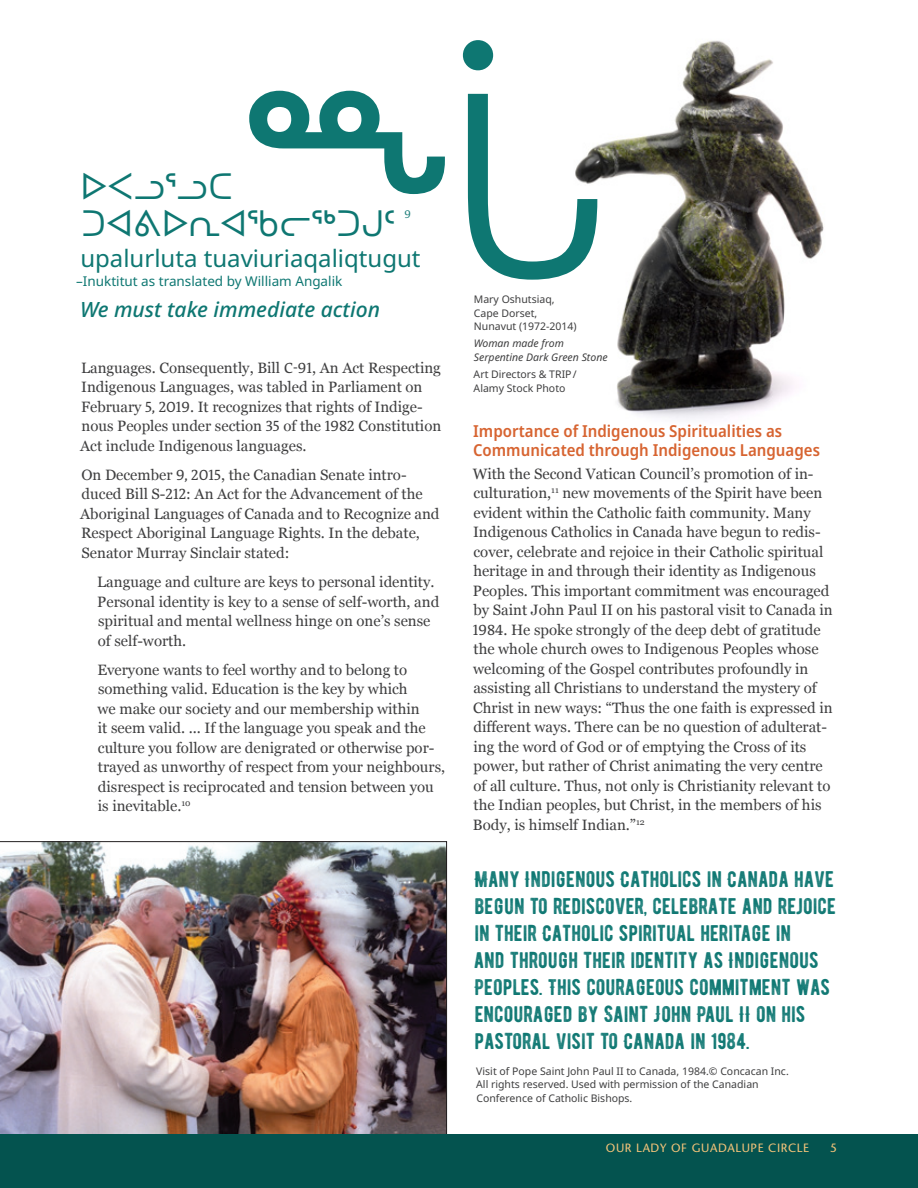
<style>
.page{position:relative;width:918px;height:1188px;background:#fff}
.page>*{position:absolute;margin:0;border:0;box-sizing:border-box;transform-origin:0 0}
.t1{font:36px "Noto Sans Canadian Aboriginal";color:#0e7772}
.t2{font:24px "Noto Sans";color:#0e7772}
.Pull_Quotes_Rough_ca{font:22.5px/27px "BERNIER Distressed";color:#0e7772}
.t3{font:italic 500 21px "Noto Sans";color:#0e7772}
.Subtitles{font:600 semi-condensed 16.5px/19.5px "Noto Sans";color:#d76431}
.Body_Copy_Main{font:15px/19.5px "Georgia";color:#3e3e3f}
.t4{font:13.5px "Noto Sans";color:#0e7772}
.t5{font:500 12px "Stone Sans Std";letter-spacing:.05em;color:#f3c379}
.t6{font:11.4px "The Antiqua B W5 Plain";color:#21807c}
.t7{font:10.5px/13.5px "Noto Sans";color:#3e3e3f}
.t8{font:italic 10.5px/13.5px "Noto Sans";color:#3e3e3f}
.s1{font-family:"The Antiqua B W5 Plain"}
</style>
<div class="page">
<img style="left:597px;top:40px;width:227px;height:379px">
<img style="left:0;top:841px;width:447px;height:293px">
<div style="left:0;top:1134px;width:918px;height:54px;background:#04534f"></div>
<svg style="left:249px;top:40px;width:348px;height:240px"></svg>
<p class="t1" style="left:81px;top:163px;width:153px">ᐅᐸᓗᕐᓗᑕ</p>
<p class="t1" style="left:82px;top:200px;width:315px">ᑐᐊᕕᐅᕆᐊᖃᓕᖅᑐᒍᑦ</p>
<p class="t6" style="left:404px;top:207px;width:8px">9</p>
<p class="t2" style="left:80px;top:241px;width:342px">upalurluta tuaviuriaqaliqtugut</p>
<p class="t4" style="left:76px;top:272px;width:268px">–Inuktitut as translated by William Angalik</p>
<p class="t3" style="left:80px;top:295px;width:302px">We must take immediate action</p>
<p class="t7" style="left:474px;top:293px;width:104px">Mary Oshutsiaq,<br>Cape Dorset,<br>Nunavut (1972-2014)</p>
<p class="t8" style="left:474px;top:337px;width:135px">Woman made from<br>Serpentine Dark Green Stone</p>
<p class="t7" style="left:474px;top:368px;width:105px">Art Directors &amp; TRIP /<br>Alamy Stock Photo</p>
<p class="Body_Copy_Main" style="left:80px;top:357px;width:363px">Languages. Consequently, Bill <span class="s1">C-91</span>, An Act Respecting Indigenous Languages, was tabled in Parliament on February <span class="s1">5, 2019</span>. It recognizes that rights of Indige&shy;nous Peoples under section <span class="s1">35</span> of the <span class="s1">1982</span> Constitution Act include Indigenous languages.</p>
<p class="Body_Copy_Main" style="left:80px;top:464px;width:361px">On December <span class="s1">9, 2015</span>, the Canadian Senate intro&shy;duced Bill S-<span class="s1">212</span>: An Act for the Advancement of the Aboriginal Languages of Canada and to Recognize and Respect Aboriginal Language Rights. In the debate, Senator Murray Sinclair stated:</p>
<p class="Body_Copy_Main" style="left:97px;top:572px;width:344px">Language and culture are keys to personal identity.<br>Personal identity is key to a sense of self-worth, and spiritual and mental wellness hinge on one’s sense of self-worth.</p>
<p class="Body_Copy_Main" style="left:97px;top:659px;width:349px">Everyone wants to feel worthy and to belong to something valid. Education is the key by which<br>we make our society and our membership within<br>it seem valid. ... If the language you speak and the culture you follow are denigrated or otherwise por&shy;trayed as unworthy of respect from your neighbours, disrespect is reciprocated and tension between you is inevitable.<sup>10</sup></p>
<p class="Subtitles" style="left:473px;top:422px;width:348px">Importance of Indigenous Spiritualities as<br>Communicated through Indigenous Languages</p>
<p class="Body_Copy_Main" style="left:473px;top:463px;width:362px">With the Second Vatican Council’s promotion of in&shy;culturation,<sup>11</sup> new movements of the Spirit have been evident within the Catholic faith community. Many Indigenous Catholics in Canada have begun to redis&shy;cover, celebrate and rejoice in their Catholic spiritual heritage in and through their identity as Indigenous Peoples. This important commitment was encouraged by Saint John Paul II on his pastoral visit to Canada in <span class="s1">1984</span>. He spoke strongly of the deep debt of gratitude the whole church owes to Indigenous Peoples whose welcoming of the Gospel contributes profoundly in assisting all Christians to understand the mystery of Christ in new ways: “Thus the one faith is expressed in different ways. There can be no question of adulterat&shy;ing the word of God or of emptying the Cross of its power, but rather of Christ animating the very centre of all culture. Thus, not only is Christianity relevant to the Indian peoples, but Christ, in the members of his Body, is himself Indian.”<sup>12</sup></p>
<p class="Pull_Quotes_Rough_ca" style="left:474px;top:865px;width:364px">MANY INDIGENOUS CATHOLICS IN CANADA HAVE BEGUN TO REDISCOVER, CELEBRATE AND REJOICE IN THEIR CATHOLIC SPIRITUAL HERITAGE IN<br>AND THROUGH THEIR IDENTITY AS INDIGENOUS PEOPLES. THIS COURAGEOUS COMMITMENT WAS ENCOURAGED BY SAINT JOHN PAUL II ON HIS PASTORAL VISIT TO CANADA IN 1984.</p>
<p class="t7" style="left:476px;top:1064px;width:314px">Visit of Pope Saint John Paul II to Canada, 1984.© Concacan Inc.<br>All rights reserved. Used with permission of the Canadian<br>Conference of Catholic Bishops.</p>
<p class="t5" style="left:606px;top:1140px;width:205px">OUR LADY OF GUADALUPE CIRCLE</p>
<p class="t5" style="left:830px;top:1140px;width:8px">5</p>
</div>
